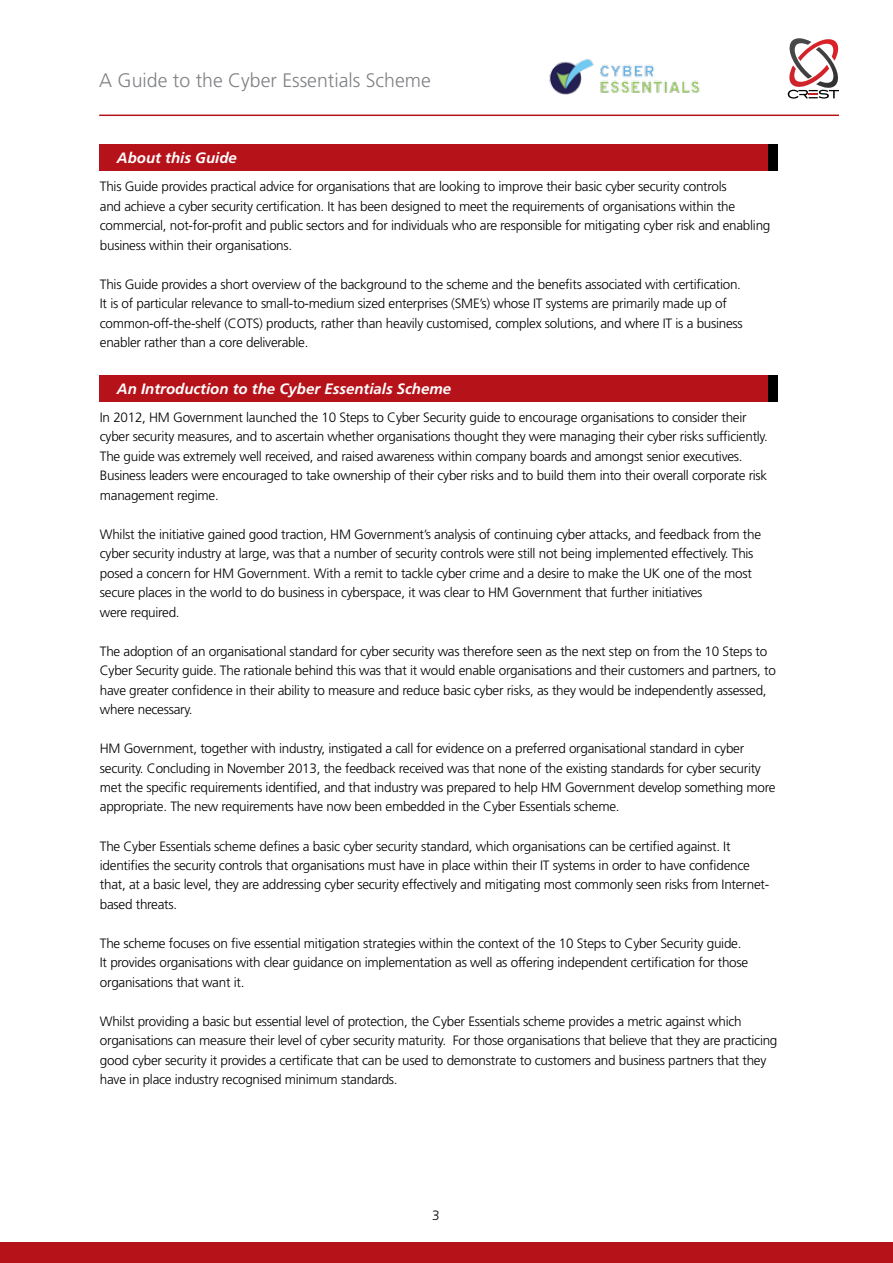
<style>
.page{position:relative;width:893px;height:1263px;background:#fff}
.page>*{position:absolute;margin:0;border:0;box-sizing:border-box;transform-origin:0 0}
.t1{font:300 19.5px "Frutiger";color:#808285}
.t2{font:italic 700 15px "Frutiger";color:#fff}
.t3{font:300 13.5px/19.5px "Frutiger";letter-spacing:-.02em;color:#000}
</style>
<div class="page">
<div style="left:0;top:1242px;width:893px;height:21px;background:#b6121a"></div>
<hr style="left:99px;top:115px;width:740px;height:1px;background:#b6121a">
<svg style="left:787px;top:38px;width:52px;height:61px"></svg>
<img style="left:549px;top:59px;width:151px;height:36px">
<div style="left:99px;top:145px;width:678px;height:26px;background:#b6121a"></div>
<div style="left:99px;top:375px;width:678px;height:27px;background:#b6121a"></div>
<div style="left:768px;top:145px;width:10px;height:26px;background:#000"></div>
<div style="left:768px;top:375px;width:10px;height:27px;background:#000"></div>
<h1 class="t1" style="left:99px;top:69px;width:333px">A Guide to the Cyber Essentials Scheme</h1>
<p class="t2" style="left:117px;top:149px;width:121px">About this Guide</p>
<p class="t3" style="left:100px;top:177px;width:672px">This Guide provides practical advice for organisations that are looking to improve their basic cyber security controls<br>and achieve a cyber security certification. It has been designed to meet the requirements of organisations within the commercial, not-for-profit and public sectors and for individuals who are responsible for mitigating cyber risk and enabling business within their organisations.</p>
<p class="t3" style="left:100px;top:274px;width:644px">This Guide provides a short overview of the background to the scheme and the benefits associated with certification.<br>It is of particular relevance to small-to-medium sized enterprises (SME’s) whose IT systems are primarily made up of common-off-the-shelf (COTS) products, rather than heavily customised, complex solutions, and where IT is a business enabler rather than a core deliverable.</p>
<p class="t2" style="left:117px;top:379px;width:336px">An Introduction to the Cyber Essentials Scheme</p>
<p class="t3" style="left:100px;top:407px;width:669px">In 2012, HM Government launched the 10 Steps to Cyber Security guide to encourage organisations to consider their cyber security measures, and to ascertain whether organisations thought they were managing their cyber risks sufficiently.<br>The guide was extremely well received, and raised awareness within company boards and amongst senior executives.<br>Business leaders were encouraged to take ownership of their cyber risks and to build them into their overall corporate risk management regime.</p>
<p class="t3" style="left:100px;top:524px;width:663px">Whilst the initiative gained good traction, HM Government’s analysis of continuing cyber attacks, and feedback from the cyber security industry at large, was that a number of security controls were still not being implemented effectively. This posed a concern for HM Government. With a remit to tackle cyber crime and a desire to make the UK one of the most secure places in the world to do business in cyberspace, it was clear to HM Government that further initiatives<br>were required.</p>
<p class="t3" style="left:100px;top:641px;width:677px">The adoption of an organisational standard for cyber security was therefore seen as the next step on from the 10 Steps to Cyber Security guide. The rationale behind this was that it would enable organisations and their customers and partners, to have greater confidence in their ability to measure and reduce basic cyber risks, as they would be independently assessed, where necessary.</p>
<p class="t3" style="left:100px;top:738px;width:677px">HM Government, together with industry, instigated a call for evidence on a preferred organisational standard in cyber security. Concluding in November 2013, the feedback received was that none of the existing standards for cyber security met the specific requirements identified, and that industry was prepared to help HM Government develop something more appropriate. The new requirements have now been embedded in the Cyber Essentials scheme.</p>
<p class="t3" style="left:100px;top:836px;width:671px">The Cyber Essentials scheme defines a basic cyber security standard, which organisations can be certified against. It identifies the security controls that organisations must have in place within their IT systems in order to have confidence that, at a basic level, they are addressing cyber security effectively and mitigating most commonly seen risks from Internet&shy;based threats.</p>
<p class="t3" style="left:100px;top:933px;width:650px">The scheme focuses on five essential mitigation strategies within the context of the 10 Steps to Cyber Security guide.<br>It provides organisations with clear guidance on implementation as well as offering independent certification for those organisations that want it.</p>
<p class="t3" style="left:100px;top:1011px;width:679px">Whilst providing a basic but essential level of protection, the Cyber Essentials scheme provides a metric against which organisations can measure their level of cyber security maturity. For those organisations that believe that they are practicing good cyber security it provides a certificate that can be used to demonstrate to customers and business partners that they have in place industry recognised minimum standards.</p>
<p class="t3" style="left:432px;top:1205px;width:9px">3</p>
</div>
